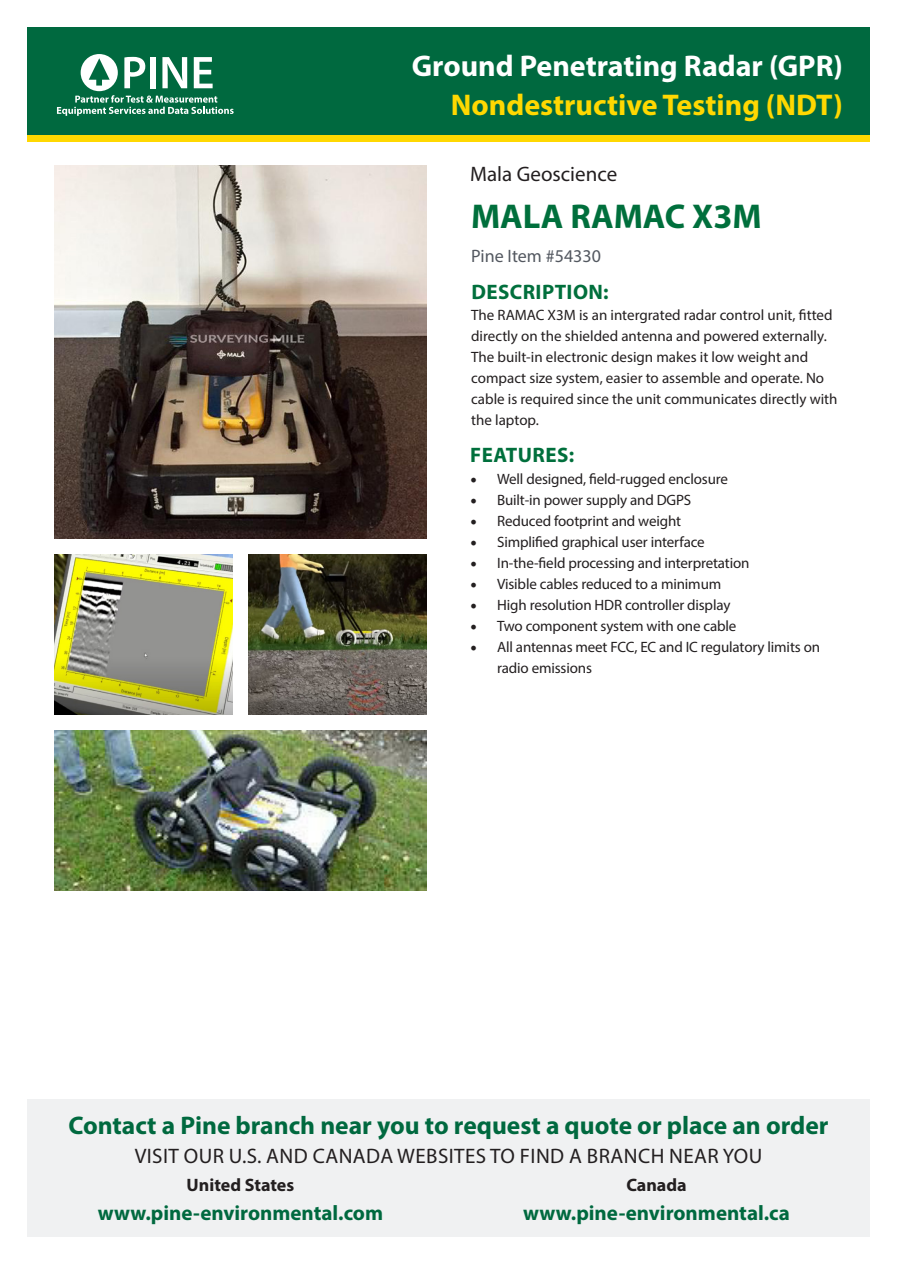
<style>
.page{position:relative;width:897px;height:1264px;background:#fff}
.page>*{position:absolute;margin:0;border:0;box-sizing:border-box;transform-origin:0 0}
.t1{font:700 34.5px "Myriad Pro";color:#006f3c}
.t2{font:700 30px "Myriad Pro";color:#fff}
.t3{font:700 30px "Myriad Pro";color:#ffd801}
.t4{font:700 25.5px "Myriad Pro";color:#00693f}
.t5{font:700 21px "Myriad Pro";color:#00693f}
.t6{font:21px "Myriad Pro";letter-spacing:.02em;color:#231f20}
.t7{font:700 21px "Myriad Pro";letter-spacing:.02em;color:#006f3c}
.t8{font:21px "Myriad Pro";color:#231f20}
.t9{font:700 18px "Myriad Pro";color:#231f20}
.t10{font:18px "Myriad Pro";color:#535860}
.t11{font:15px/21px "Myriad Pro";letter-spacing:-.01em;color:#231f20}
.s1{font-family:"Minion Pro";font-size:18px}
</style>
<div class="page">
<div style="left:27px;top:27px;width:842px;height:108px;background:#00693f"></div>
<div style="left:27px;top:135px;width:842px;height:7px;background:#ffd801"></div>
<svg style="left:57px;top:54px;width:176px;height:62px"></svg>
<div style="left:27px;top:1099px;width:842px;height:138px;background:#f0f1f2"></div>
<img style="left:54px;top:165px;width:372px;height:373px">
<img style="left:54px;top:554px;width:178px;height:160px">
<img style="left:248px;top:554px;width:179px;height:160px">
<img style="left:54px;top:730px;width:373px;height:160px">
<p class="t2" style="left:411px;top:47px;width:433px">Ground Penetrating Radar (GPR)</p>
<p class="t3" style="left:451px;top:85px;width:393px">Nondestructive Testing (NDT)</p>
<p class="t8" style="left:470px;top:161px;width:148px">Mala Geoscience</p>
<p class="t1" style="left:471px;top:194px;width:292px">MALA RAMAC X3M</p>
<p class="t10" style="left:471px;top:245px;width:131px">Pine Item #54330</p>
<p class="t7" style="left:471px;top:278px;width:139px">DESCRIPTION:</p>
<p class="t11" style="left:471px;top:304px;width:368px">The RAMAC X3M is an intergrated radar control unit, fitted directly on the shielded antenna and powered externally.<br>The built-in electronic design makes it low weight and compact size system, easier to assemble and operate. No cable is required since the unit communicates directly with the laptop.</p>
<p class="t7" style="left:470px;top:441px;width:105px">FEATURES:</p>
<p class="t11" style="left:470px;top:468px;width:259px"><span class="s1">•</span> Well designed, field-rugged enclosure</p>
<p class="t11" style="left:470px;top:489px;width:223px"><span class="s1">•</span> Built-in power supply and DGPS</p>
<p class="t11" style="left:470px;top:510px;width:212px"><span class="s1">•</span> Reduced footprint and weight</p>
<p class="t11" style="left:470px;top:531px;width:236px"><span class="s1">•</span> Simplified graphical user interface</p>
<p class="t11" style="left:470px;top:552px;width:281px"><span class="s1">•</span> In-the-field processing and interpretation</p>
<p class="t11" style="left:470px;top:573px;width:253px"><span class="s1">•</span> Visible cables reduced to a minimum</p>
<p class="t11" style="left:470px;top:594px;width:262px"><span class="s1">•</span> High resolution HDR controller display</p>
<p class="t11" style="left:470px;top:615px;width:268px"><span class="s1">•</span> Two component system with one cable</p>
<p class="t11" style="left:497px;top:636px;width:324px;text-indent:-27px"><span class="s1">•</span> All antennas meet FCC, EC and IC regulatory limits on radio emissions</p>
<p class="t4" style="left:68px;top:1109px;width:761px">Contact a Pine branch near you to request a quote or place an order</p>
<p class="t6" style="left:135px;top:1143px;width:629px">VISIT OUR U.S. AND CANADA WEBSITES TO FIND A BRANCH NEAR YOU</p>
<p class="t9" style="left:187px;top:1173px;width:109px">United States</p>
<p class="t9" style="left:626px;top:1173px;width:62px">Canada</p>
<p class="t5" style="left:98px;top:1199px;width:287px">www.pine-environmental.com</p>
<p class="t5" style="left:523px;top:1199px;width:268px">www.pine-environmental.ca</p>
</div>
